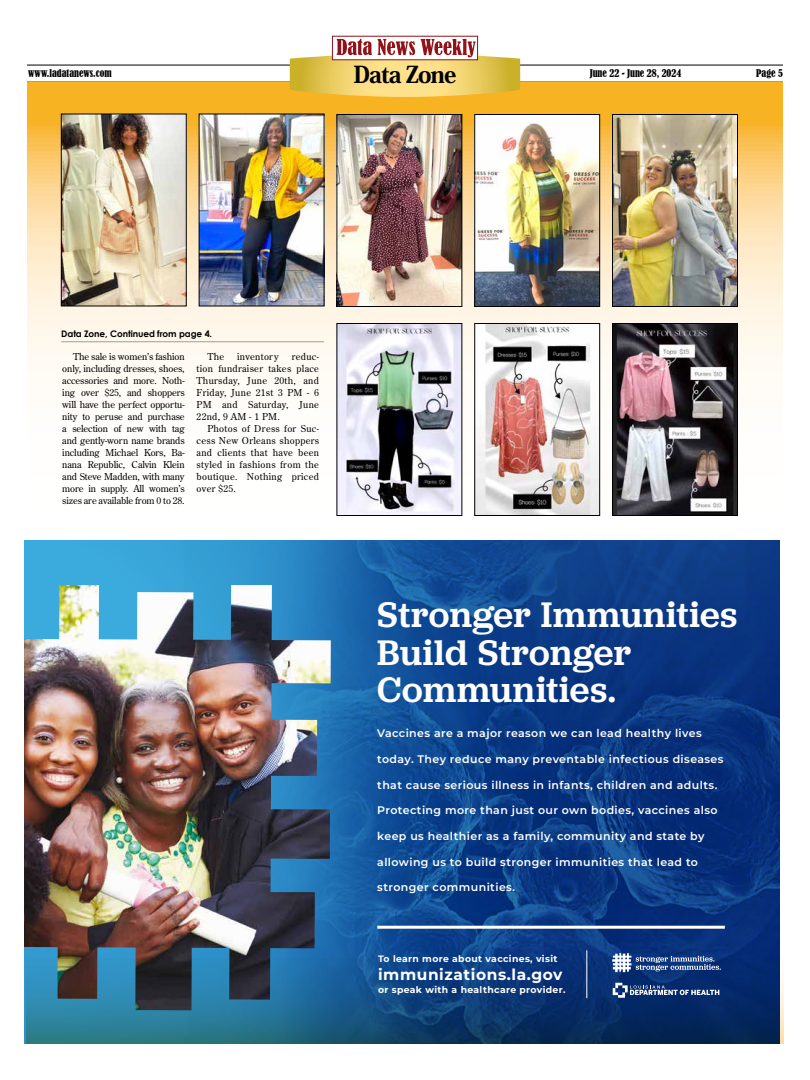
<style>
.page{position:relative;width:810px;height:1080px;background:#fff}
.page>*{position:absolute;margin:0;border:0;box-sizing:border-box;transform-origin:0 0}
.t1{font:500 37px/37.6px "Jubilat";letter-spacing:.01em;color:#fff}
.t2{font:800 23px "Koz Min Pro";letter-spacing:-.045em;color:#000}
.t3{font:700 15.4px "Montserrat";letter-spacing:.04em;color:#fff}
.t4{font:600 11px "Montserrat";letter-spacing:.04em;color:#fff}
.t5{font:condensed 10px "Bernard";color:#000}
.t6{font:9.5px/12px "Century Old Style Std";letter-spacing:.03em;color:#000;text-align:justify}
.t7{font:700 9.3px "Montserrat";letter-spacing:.04em;color:#fff}
.t8{font:700 9px "Century Gothic";letter-spacing:-.01em;color:#000}
</style>
<div class="page">
<svg style="left:27px;top:82px;width:756px;height:434px"></svg>
<hr style="left:27px;top:81px;width:756px;height:1px;background:#9c9e9f">
<hr style="left:27px;top:65px;width:756px;height:1px;background:#000">
<svg style="left:289px;top:39px;width:231px;height:58px"></svg>
<img style="left:24px;top:540px;width:756px;height:504px">
<img style="left:24px;top:585px;width:307px;height:425px">
<svg style="left:612px;top:953px;width:109px;height:19px;background:#506d9f"></svg>
<svg style="left:613px;top:983px;width:106px;height:15px;background:#415d8f"></svg>
<hr style="left:586px;top:950px;width:1px;height:48px;background:#fff">
<hr style="left:377px;top:926px;width:348px;height:3px;background:#fff">
<img style="left:63px;top:116px;width:122px;height:188px">
<div style="left:61px;top:114px;width:126px;height:192px;border:1px solid #000"></div>
<img style="left:201px;top:116px;width:122px;height:188px">
<img style="left:338px;top:116px;width:122px;height:189px">
<div style="left:336px;top:114px;width:126px;height:193px;border:1px solid #000"></div>
<img style="left:338px;top:325px;width:122px;height:189px">
<div style="left:336px;top:323px;width:126px;height:193px;border:1px solid #000"></div>
<img style="left:476px;top:116px;width:122px;height:189px">
<div style="left:474px;top:114px;width:126px;height:193px;border:1px solid #000"></div>
<img style="left:476px;top:325px;width:122px;height:189px">
<div style="left:474px;top:323px;width:126px;height:193px;border:1px solid #000"></div>
<img style="left:614px;top:116px;width:122px;height:189px">
<div style="left:612px;top:114px;width:126px;height:193px;border:1px solid #000"></div>
<img style="left:614px;top:325px;width:122px;height:189px">
<div style="left:612px;top:323px;width:126px;height:193px;border:1px solid #000"></div>
<hr style="left:61px;top:341px;width:263px;height:1px;background:#9c9e9f">
<p class="t5" style="left:28px;top:67px;width:85px">www.ladatanews.com</p>
<h2 class="t2" style="left:354px;top:57px;width:104px">Data Zone</h2>
<p class="t5" style="left:590px;top:67px;width:93px">June 22 - June 28, 2024</p>
<p class="t5" style="left:756px;top:67px;width:28px">Page 5</p>
<p class="t8" style="left:61px;top:328px;width:152px">Data Zone, Continued from page 4.</p>
<p class="t6" style="left:62px;top:350px;width:124px;text-indent:11px">The sale is women’s fashion only, including dresses, shoes, accessories and more. Noth&shy;ing over $25, and shoppers will have the perfect opportu&shy;nity to peruse and purchase a selection of new with tag and gently-worn name brands including Michael Kors, Ba&shy;nana Republic, Calvin Klein and Steve Madden, with many more in supply. All women’s sizes are available from 0 to 28.</p>
<p class="t6" style="left:207px;top:350px;width:18px">The</p>
<p class="t6" style="left:237px;top:350px;width:43px">inventory</p>
<p class="t6" style="left:197px;top:350px;width:124px;text-indent:95px">reduc&shy;tion fundraiser takes place Thursday, June 20th, and Friday, June 21st 3 PM - 6<br>PM and Saturday, June 22nd, 9 AM - 1 PM.</p>
<p class="t6" style="left:197px;top:422px;width:124px;text-indent:11px">Photos of Dress for Suc&shy;cess New Orleans shoppers and clients that have been styled in fashions from the boutique. Nothing priced over $25.</p>
<h1 class="t1" style="left:377px;top:595px;width:361px">Stronger Immunities<br>Build Stronger<br>Communities.</h1>
<p class="t4" style="left:377px;top:726px;width:326px">Vaccines are a major reason we can lead healthy lives</p>
<p class="t4" style="left:377px;top:751px;width:348px">today. They reduce many preventable infectious diseases</p>
<p class="t4" style="left:377px;top:777px;width:342px">that cause serious illness in infants, children and adults.</p>
<p class="t4" style="left:377px;top:803px;width:342px">Protecting more than just our own bodies, vaccines also</p>
<p class="t4" style="left:377px;top:828px;width:329px">keep us healthier as a family, community and state by</p>
<p class="t4" style="left:377px;top:854px;width:322px">allowing us to build stronger immunities that lead to</p>
<p class="t4" style="left:377px;top:879px;width:139px">stronger communities.</p>
<p class="t7" style="left:378px;top:952px;width:181px">To learn more about vaccines, visit</p>
<h3 class="t3" style="left:378px;top:963px;width:186px">immunizations.la.gov</h3>
<p class="t7" style="left:378px;top:983px;width:189px">or speak with a healthcare provider.</p>
</div>
